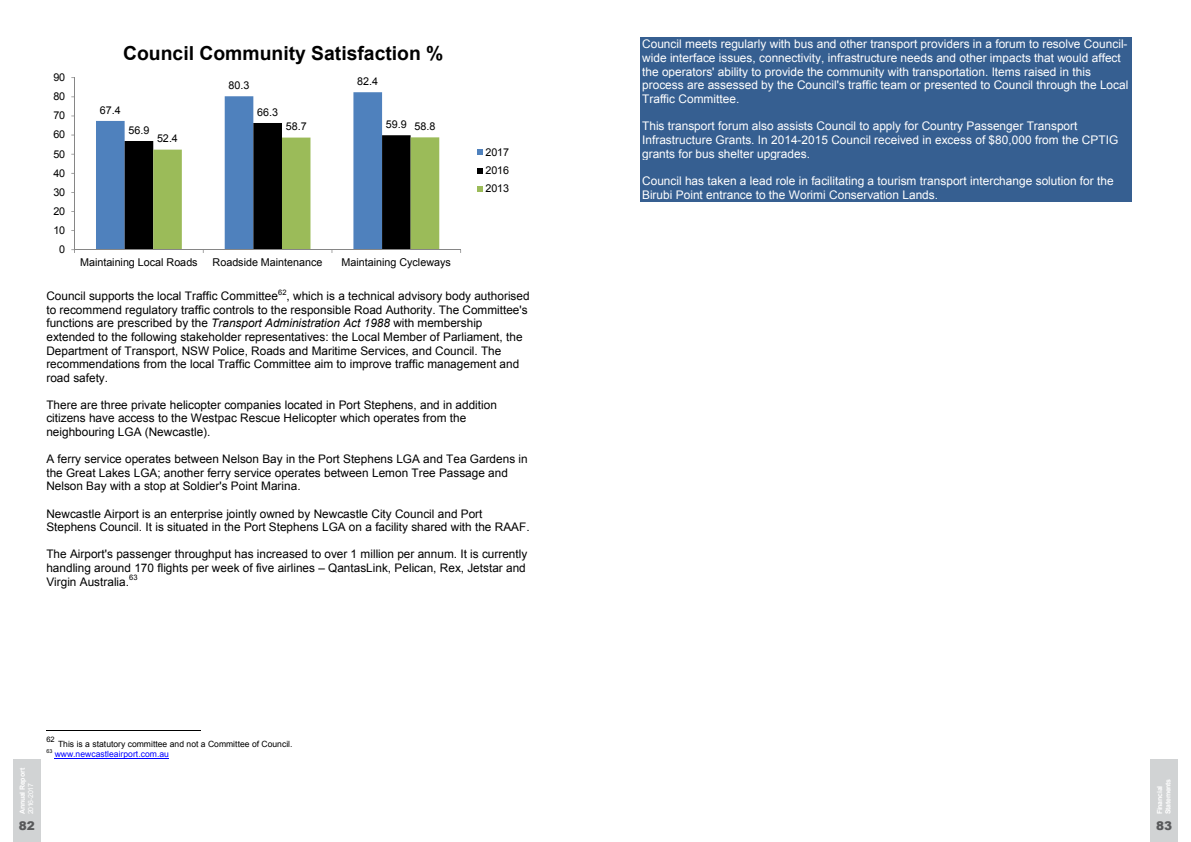
<style>
.page{position:relative;width:1191px;height:842px;background:#fff}
.page>*{position:absolute;margin:0;border:0;box-sizing:border-box;transform-origin:0 0}
.t1{font:700 19.3px "Arial";color:#000}
.t2{font:900 12px "Arial";color:#58595b}
.t3{font:11.9px/13.7px "Arial";color:#fff}
.t4{font:11.8px/13.6px "Arial";color:#000}
.t5{font:10.8px/18.3px "Arial";color:#000;text-align:justify}
.t6{font:8.6px "Arial";letter-spacing:.005em;color:#000}
.t7{font:8.6px "Arial";letter-spacing:.005em;color:#00f}
.t8{font:7.5px "Arial";color:#000}
.t9{font:700 7px/8.4px "Arial";letter-spacing:-.035em;color:#fff}
.t10{font:7px "Arial";letter-spacing:-.05em;color:#fff}
.t11{font:5.3px "Arial";color:#000}
.s1{font-style:italic}
</style>
<div class="page">
<hr style="left:46px;top:730px;width:155px;height:1px;background:#000">
<hr style="left:55px;top:758px;width:114px;height:1px;background:#00f">
<svg style="left:96px;top:92px;width:286px;height:157px"></svg>
<hr style="left:74px;top:78px;width:1px;height:172px;background:#868686">
<hr style="left:75px;top:249px;width:385px;height:1px;background:#868686">
<svg style="left:125px;top:123px;width:314px;height:130px"></svg>
<svg style="left:477px;top:150px;width:6px;height:5px"></svg>
<svg style="left:477px;top:168px;width:6px;height:5px"></svg>
<svg style="left:477px;top:186px;width:6px;height:6px"></svg>
<div style="left:640px;top:37px;width:492px;height:14px;background:#365f91"></div>
<div style="left:640px;top:51px;width:492px;height:14px;background:#365f91"></div>
<div style="left:640px;top:65px;width:492px;height:13px;background:#365f91"></div>
<div style="left:640px;top:78px;width:492px;height:14px;background:#365f91"></div>
<div style="left:640px;top:92px;width:492px;height:14px;background:#365f91"></div>
<div style="left:640px;top:106px;width:492px;height:13px;background:#365f91"></div>
<div style="left:640px;top:119px;width:492px;height:14px;background:#365f91"></div>
<div style="left:640px;top:133px;width:492px;height:14px;background:#365f91"></div>
<div style="left:640px;top:147px;width:492px;height:13px;background:#365f91"></div>
<div style="left:640px;top:160px;width:492px;height:14px;background:#365f91"></div>
<div style="left:640px;top:174px;width:492px;height:14px;background:#365f91"></div>
<div style="left:640px;top:188px;width:492px;height:13px;background:#365f91"></div>
<div style="left:13px;top:759px;width:27px;height:83px;background:#d1d3d4"></div>
<div style="left:1150px;top:759px;width:27px;height:83px;background:#d1d3d4"></div>
<p class="t5" style="left:53px;top:68px;width:13px">90</p>
<p class="t5" style="left:53px;top:87px;width:13px">80</p>
<p class="t5" style="left:53px;top:107px;width:13px">70</p>
<p class="t5" style="left:53px;top:126px;width:13px">60</p>
<p class="t5" style="left:53px;top:145px;width:13px">50</p>
<p class="t5" style="left:53px;top:164px;width:13px">40</p>
<p class="t5" style="left:53px;top:183px;width:13px">30</p>
<p class="t5" style="left:53px;top:202px;width:13px">20</p>
<p class="t5" style="left:53px;top:221px;width:13px">10</p>
<p class="t5" style="left:59px;top:240px;width:7px">0</p>
<h1 class="t1" style="left:123px;top:41px;width:322px">Council Community Satisfaction %</h1>
<p class="t5" style="left:100px;top:101px;width:22px">67.4</p>
<p class="t5" style="left:128px;top:121px;width:22px">56.9</p>
<p class="t5" style="left:157px;top:130px;width:22px">52.4</p>
<p class="t5" style="left:228px;top:76px;width:22px">80.3</p>
<p class="t5" style="left:257px;top:103px;width:22px">66.3</p>
<p class="t5" style="left:357px;top:72px;width:22px">82.4</p>
<p class="t5" style="left:386px;top:115px;width:22px">59.9</p>
<p class="t5" style="left:286px;top:118px;width:22px">58.7</p>
<p class="t5" style="left:414px;top:117px;width:22px">58.8</p>
<p class="t5" style="left:80px;top:253px;width:119px">Maintaining Local Roads</p>
<p class="t5" style="left:213px;top:253px;width:111px">Roadside Maintenance</p>
<p class="t5" style="left:341px;top:253px;width:111px">Maintaining Cycleways</p>
<p class="t5" style="left:485px;top:143px;width:25px">2017<br>2016<br>2013</p>
<p class="t4" style="left:46px;top:289px;width:233px">Council supports the local Traffic Committee</p>
<p class="t8" style="left:278px;top:287px;width:10px">62</p>
<p class="t4" style="left:46px;top:289px;width:485px;text-indent:240px">, which is a technical advisory body authorised to recommend regulatory traffic controls to the responsible Road Authority. The Committee's functions are prescribed by the <span class="s1">Transport Administration Act 1988</span> with membership extended to the following stakeholder representatives: the Local Member of Parliament, the Department of Transport, NSW Police, Roads and Maritime Services, and Council. The recommendations from the local Traffic Committee aim to improve traffic management and road safety.</p>
<p class="t4" style="left:46px;top:398px;width:452px">There are three private helicopter companies located in Port Stephens, and in addition citizens have access to the Westpac Rescue Helicopter which operates from the neighbouring LGA (Newcastle).</p>
<p class="t4" style="left:46px;top:452px;width:483px">A ferry service operates between Nelson Bay in the Port Stephens LGA and Tea Gardens in the Great Lakes LGA; another ferry service operates between Lemon Tree Passage and<br>Nelson Bay with a stop at Soldier's Point Marina.</p>
<p class="t4" style="left:46px;top:507px;width:485px">Newcastle Airport is an enterprise jointly owned by Newcastle City Council and Port<br>Stephens Council. It is situated in the Port Stephens LGA on a facility shared with the RAAF.</p>
<p class="t4" style="left:46px;top:547px;width:482px">The Airport's passenger throughput has increased to over 1 million per annum. It is currently handling around 170 flights per week of five airlines – QantasLink, Pelican, Rex, Jetstar and<br>Virgin Australia.</p>
<p class="t8" style="left:129px;top:573px;width:10px">63</p>
<p class="t8" style="left:46px;top:734px;width:10px">62</p>
<p class="t6" style="left:58px;top:738px;width:236px">This is a statutory committee and not a Committee of Council.</p>
<p class="t11" style="left:46px;top:748px;width:7px">63</p>
<p class="t7" style="left:55px;top:749px;width:116px">www.newcastleairport.com.au</p>
<p class="t3" style="left:642px;top:37px;width:488px">Council meets regularly with bus and other transport providers in a forum to resolve Council&shy;wide interface issues, connectivity, infrastructure needs and other impacts that would affect the operators' ability to provide the community with transportation. Items raised in this process are assessed by the Council's traffic team or presented to Council through the Local Traffic Committee.</p>
<p class="t3" style="left:642px;top:120px;width:477px">This transport forum also assists Council to apply for Country Passenger Transport<br>Infrastructure Grants. In 2014-2015 Council received in excess of $80,000 from the CPTIG grants for bus shelter upgrades.</p>
<p class="t3" style="left:642px;top:174px;width:473px">Council has taken a lead role in facilitating a tourism transport interchange solution for the<br>Birubi Point entrance to the Worimi Conservation Lands.</p>
<p class="t9" style="left:18px;top:814px;width:48px;rotate:-90deg">Annual Report</p>
<p class="t10" style="left:26px;top:814px;width:32px;rotate:-90deg">2016-2017</p>
<p class="t9" style="left:1155px;top:814px;width:37px;rotate:-90deg">Financial<br>Statements</p>
<p class="t2" style="left:19px;top:817px;width:18px">82</p>
<p class="t2" style="left:1156px;top:817px;width:18px">83</p>
</div>
